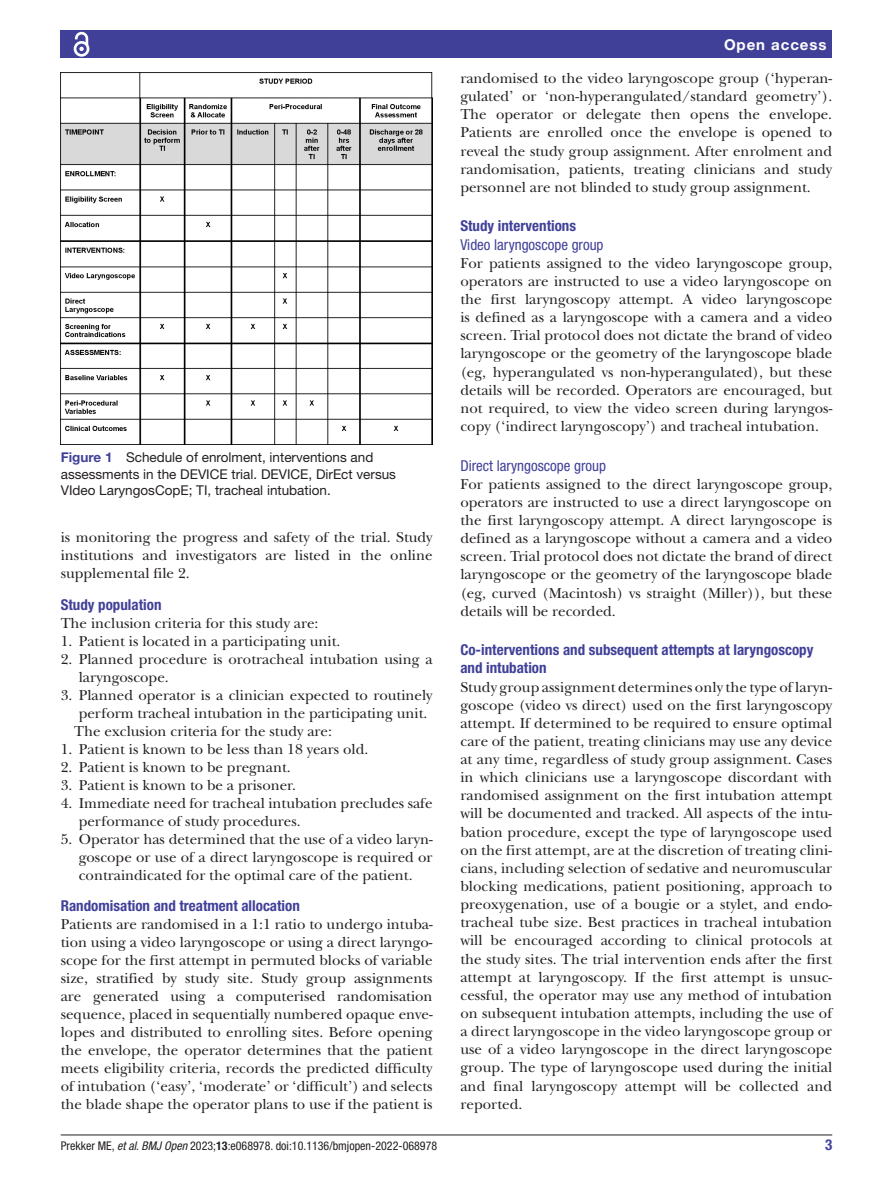
<style>
.page{position:relative;width:893px;height:1191px;background:#fff}
.page>*{position:absolute;margin:0;border:0;box-sizing:border-box;transform-origin:0 0}
.t1{font:15px/18.1px "New Baskerville";color:#231f20;text-align:justify}
.t2{font:700 condensed 15px/18px "Helvetica Neue LT Std";color:#414099}
.t3{font:condensed 15px "Helvetica Neue LT Std";color:#414099}
.t4{font:700 15px "Helvetica Neue LT Std";letter-spacing:.065em;color:#fff}
.t5{font:13.5px/16.2px "Helvetica Neue LT Std";color:#231f20}
.t6{font:condensed 12px "Helvetica Neue LT Std";color:#231f20}
.s1{font-weight:700;color:#414099}
.s2{font-style:italic}
.s3{font-weight:700}
</style>
<div class="page">
<hr style="left:61px;top:1134px;width:771px;height:1px;background:#231f20">
<div style="left:61px;top:31px;width:771px;height:27px;background:#414099"></div>
<svg style="left:73px;top:31px;width:17px;height:26px"></svg>
<img style="left:61px;top:73px;width:372px;height:372px">
<p class="t5" style="left:61px;top:449px;width:337px"><span class="s1">Figure 1</span> Schedule of enrolment, interventions and assessments in the DEVICE trial. DEVICE, DirEct versus<br>VIdeo LaryngosCopE; TI, tracheal intubation.</p>
<p class="t1" style="left:61px;top:528px;width:373px">is monitoring the progress and safety of the trial. Study institutions and investigators are listed in the online supplemental file 2.</p>
<p class="t2" style="left:61px;top:595px;width:102px">Study population</p>
<p class="t1" style="left:61px;top:614px;width:259px">The inclusion criteria for this study are:</p>
<p class="t1" style="left:61px;top:632px;width:281px">1. Patient is located in a participating unit.</p>
<p class="t1" style="left:79px;top:650px;width:355px;text-indent:-18px">2. Planned procedure is orotracheal intubation using a laryngoscope.</p>
<p class="t1" style="left:61px;top:686px;width:373px">3. Planned operator is a clinician expected to routinely</p>
<p class="t1" style="left:79px;top:704px;width:350px">perform tracheal intubation in the participating unit.</p>
<p class="t1" style="left:74px;top:722px;width:259px">The exclusion criteria for the study are:</p>
<p class="t1" style="left:61px;top:740px;width:309px">1. Patient is known to be less than 18 years old.</p>
<p class="t1" style="left:61px;top:758px;width:232px">2. Patient is known to be pregnant.</p>
<p class="t1" style="left:61px;top:776px;width:237px">3. Patient is known to be a prisoner.</p>
<p class="t1" style="left:79px;top:794px;width:355px;text-indent:-18px">4. Immediate need for tracheal intubation precludes safe performance of study procedures.</p>
<p class="t1" style="left:79px;top:830px;width:355px;text-indent:-18px">5. Operator has determined that the use of a video laryn&shy;goscope or use of a direct laryngoscope is required or contraindicated for the optimal care of the patient.</p>
<p class="t2" style="left:61px;top:896px;width:241px">Randomisation and treatment allocation</p>
<p class="t1" style="left:61px;top:915px;width:373px">Patients are randomised in a 1:1 ratio to undergo intuba&shy;tion using a video laryngoscope or using a direct laryngo&shy;scope for the first attempt in permuted blocks of variable size, stratified by study site. Study group assignments are generated using a computerised randomisation sequence, placed in sequentially numbered opaque enve&shy;lopes and distributed to enrolling sites. Before opening the envelope, the operator determines that the patient meets eligibility criteria, records the predicted difficulty of intubation (‘easy’, ‘moderate’ or ‘difficult’) and selects the blade shape the operator plans to use if the patient is</p>
<p class="t4" style="left:724px;top:35px;width:104px">Open access</p>
<p class="t1" style="left:460px;top:69px;width:373px">randomised to the video laryngoscope group (‘hyperan&shy;gulated’ or ‘non-hyperangulated/standard geometry’).<br>The operator or delegate then opens the envelope.<br>Patients are enrolled once the envelope is opened to reveal the study group assignment. After enrolment and randomisation, patients, treating clinicians and study personnel are not blinded to study group assignment.</p>
<p class="t2" style="left:460px;top:217px;width:117px">Study interventions</p>
<p class="t3" style="left:460px;top:236px;width:145px">Video laryngoscope group</p>
<p class="t1" style="left:460px;top:254px;width:373px">For patients assigned to the video laryngoscope group, operators are instructed to use a video laryngoscope on the first laryngoscopy attempt. A video laryngoscope is defined as a laryngoscope with a camera and a video screen. Trial protocol does not dictate the brand of video laryngoscope or the geometry of the laryngoscope blade (eg, hyperangulated vs non-hyperangulated), but these details will be recorded. Operators are encouraged, but not required, to view the video screen during laryngos&shy;copy (‘indirect laryngoscopy’) and tracheal intubation.</p>
<p class="t3" style="left:460px;top:456px;width:147px">Direct laryngoscope group</p>
<p class="t1" style="left:460px;top:475px;width:373px">For patients assigned to the direct laryngoscope group, operators are instructed to use a direct laryngoscope on the first laryngoscopy attempt. A direct laryngoscope is defined as a laryngoscope without a camera and a video screen. Trial protocol does not dictate the brand of direct laryngoscope or the geometry of the laryngoscope blade (eg, curved (Macintosh) vs straight (Miller)), but these details will be recorded.</p>
<p class="t2" style="left:460px;top:641px;width:354px">Co-interventions and subsequent attempts at laryngoscopy and intubation</p>
<p class="t1" style="left:460px;top:677px;width:373px">Study group assignment determines only the type of laryn&shy;goscope (video vs direct) used on the first laryngoscopy attempt. If determined to be required to ensure optimal care of the patient, treating clinicians may use any device at any time, regardless of study group assignment. Cases in which clinicians use a laryngoscope discordant with randomised assignment on the first intubation attempt will be documented and tracked. All aspects of the intu&shy;bation procedure, except the type of laryngoscope used on the first attempt, are at the discretion of treating clini&shy;cians, including selection of sedative and neuromuscular blocking medications, patient positioning, approach to preoxygenation, use of a bougie or a stylet, and endo&shy;tracheal tube size. Best practices in tracheal intubation will be encouraged according to clinical protocols at the study sites. The trial intervention ends after the first attempt at laryngoscopy. If the first attempt is unsuc&shy;cessful, the operator may use any method of intubation on subsequent intubation attempts, including the use of a direct laryngoscope in the video laryngoscope group or use of a video laryngoscope in the direct laryngoscope group. The type of laryngoscope used during the initial and final laryngoscopy attempt will be collected and reported.</p>
<p class="t6" style="left:61px;top:1138px;width:378px">Prekker ME, <span class="s2">et al</span>. <span class="s2">BMJ Open</span> 2023;<span class="s3">13</span>:e068978. doi:10.1136/bmjopen-2022-068978</p>
<p class="t2" style="left:825px;top:1135px;width:9px">3</p>
</div>
